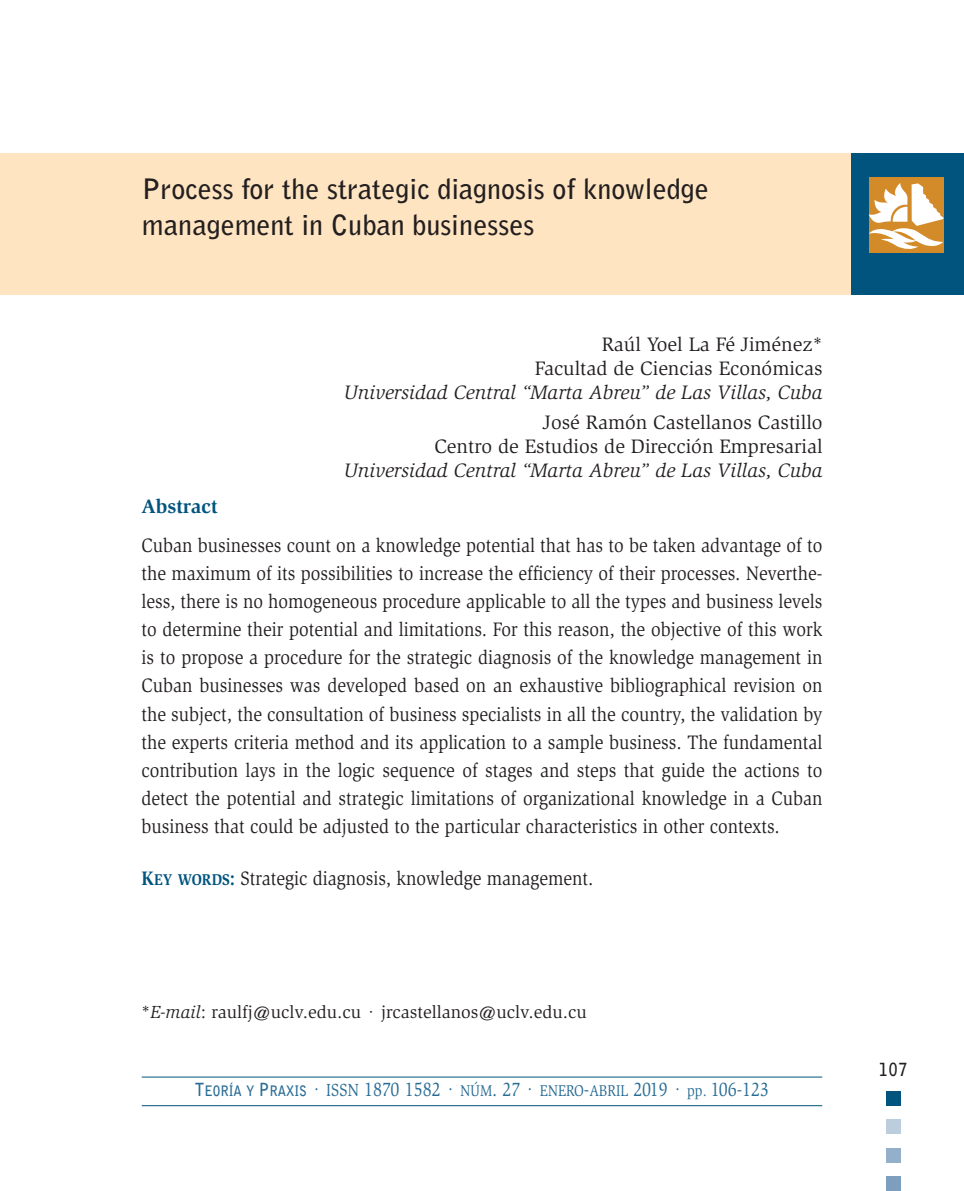
<style>
.page{position:relative;width:964px;height:1191px;background:#fff}
.page>*{position:absolute;margin:0;border:0;box-sizing:border-box;transform-origin:0 0}
.t1{font:700 28px/36px "Bell Gothic Std";color:#231f20}
.t2{font:20px/28px "Slimbach Std";color:#231f20;text-align:justify;scale:.9 1}
.t3{font:20px/24px "Slimbach Std";color:#231f20;text-align:right}
.t4{font:italic 20px "Slimbach Std";color:#231f20}
.t5{font:20px "Slimbach Std Book SC800";color:#296c94;scale:.87 1}
.t6{font:700 20px "Slimbach Std";color:#00547e}
.t7{font:18px "Slimbach Std";color:#231f20}
.t8{font:700 18px "Bell Gothic Std";color:#231f20;scale:.87 1}
.s1{font-family:"Slimbach Std Bold SC800";color:#00547e}
.s2{font-family:"Slimbach Std Bold SC800";font-size:16px;color:#00547e}
.s3{font-style:italic}
.s4{font-family:"Bell Gothic Std Bold SC800";font-size:18px}
.s5{font-family:"Bell Gothic Std Bold SC800";font-size:14.4px}
.s6{font-family:"Slimbach Std";font-size:18px}
.s7{font-size:16px}
.s8{font-family:"Slimbach Std";font-size:16px}
</style>
<div class="page">
<div style="left:886px;top:1091px;width:15px;height:14px;background:#00547e"></div>
<div style="left:886px;top:1176px;width:15px;height:15px;background:#7d9fbd"></div>
<div style="left:886px;top:1119px;width:15px;height:15px;background:#bccdde"></div>
<div style="left:886px;top:1148px;width:15px;height:14px;background:#94afca"></div>
<div style="left:0;top:153px;width:964px;height:142px;background:#fee4c1"></div>
<div style="left:851px;top:153px;width:113px;height:142px;background:#00547e"></div>
<hr style="left:142px;top:1076px;width:680px;height:1px;background:#00547e">
<hr style="left:142px;top:1105px;width:680px;height:1px;background:#00547e">
<div style="left:869px;top:177px;width:74px;height:76px;background:#d38b2a"></div>
<svg style="left:869px;top:183px;width:74px;height:66px"></svg>
<h1 class="t1" style="left:142px;top:171px;width:568px">Process for the strategic diagnosis of knowledge management in Cuban businesses</h1>
<p class="t3" style="left:535px;top:332px;width:289px">Raúl Yoel La Fé Jiménez*<br>Facultad de Ciencias Económicas</p>
<p class="t4" style="left:344px;top:381px;width:480px">Universidad Central “Marta Abreu” de Las Villas, Cuba</p>
<p class="t3" style="left:434px;top:410px;width:390px">José Ramón Castellanos Castillo<br>Centro de Estudios de Dirección Empresarial</p>
<p class="t4" style="left:344px;top:458px;width:480px">Universidad Central “Marta Abreu” de Las Villas, Cuba</p>
<p class="t6" style="left:141px;top:494px;width:78px">Abstract</p>
<p class="t2" style="left:141px;top:532px;width:758px">Cuban businesses count on a knowledge potential that has to be taken advantage of to the maximum of its possibilities to increase the efficiency of their processes. Neverthe&shy;less, there is no homogeneous procedure applicable to all the types and business levels to determine their potential and limitations. For this reason, the objective of this work is to propose a procedure for the strategic diagnosis of the knowledge management in Cuban businesses was developed based on an exhaustive bibliographical revision on the subject, the consultation of business specialists in all the country, the validation by the experts criteria method and its application to a sample business. The fundamental contribution lays in the logic sequence of stages and steps that guide the actions to detect the potential and strategic limitations of organizational knowledge in a Cuban business that could be adjusted to the particular characteristics in other contexts.</p>
<p class="t2" style="left:141px;top:864px;width:503px"><span class="s1">K</span><span class="s2">EY WORDS</span><span class="s1">:</span> Strategic diagnosis, knowledge management.</p>
<p class="t7" style="left:141px;top:1002px;width:447px">*<span class="s3">E-mail</span>: raulfj@uclv.edu.cu · jrcastellanos@uclv.edu.cu</p>
<p class="t5" style="left:195px;top:1078px;width:662px"><span class="s4">T</span><span class="s5">EORÍA Y</span> <span class="s4">P</span><span class="s5">RAXIS</span> · <span class="s6">ISSN</span> 1870 1582 · <span class="s7">NÚM</span>. 27 · <span class="s7">ENERO</span>-<span class="s7">ABRIL</span> 2019 · <span class="s8">pp.</span> 106-123</p>
<p class="t8" style="left:879px;top:1058px;width:34px">107</p>
</div>
